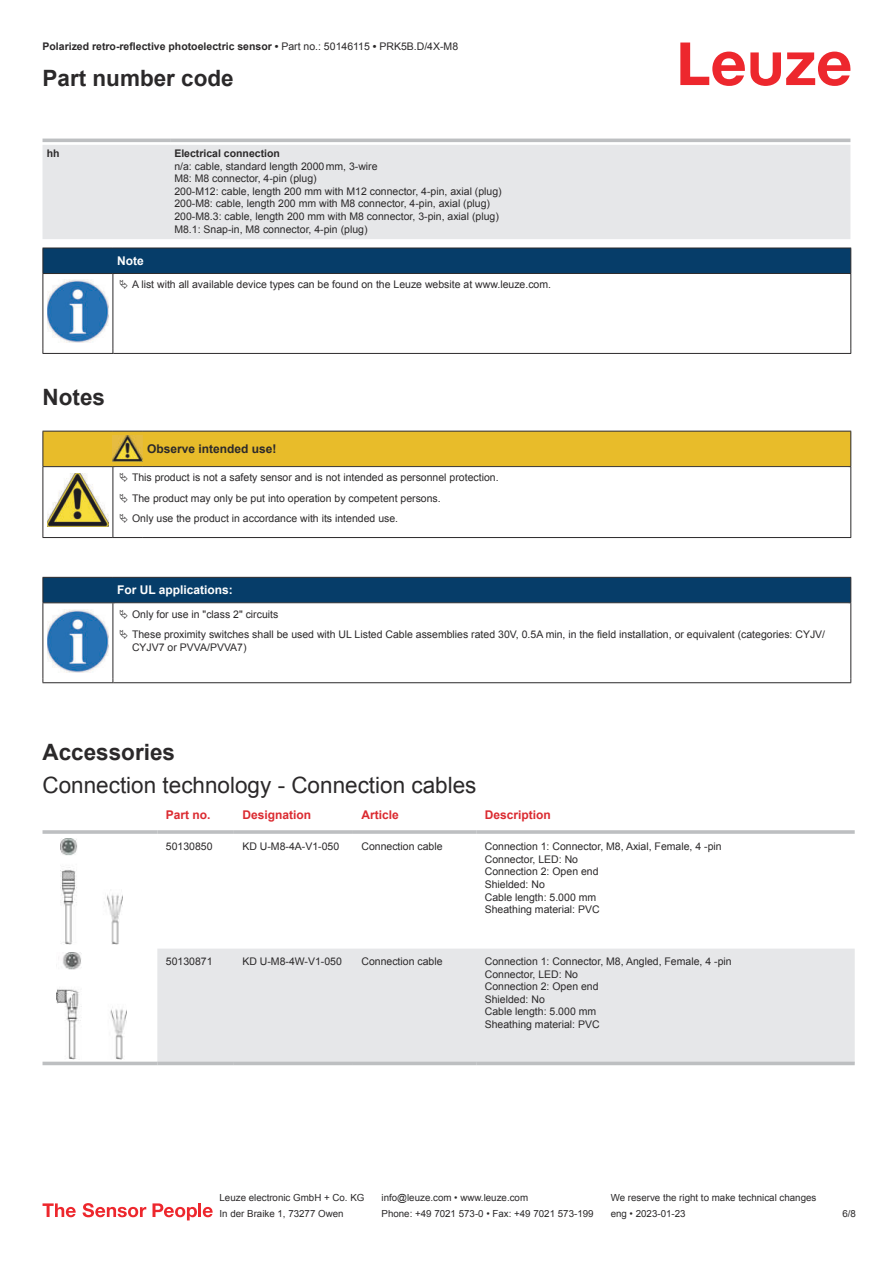
<style>
.page{position:relative;width:893px;height:1263px;background:#fff}
.page>*{position:absolute;margin:0;border:0;box-sizing:border-box;transform-origin:0 0}
.t1{font:22.5px "Arial";color:#2b292a}
.t2{font:700 22.5px "Arial";color:#2b292a}
.t3{font:700 12px "Arial";color:#db2a30}
.t4{font:700 12px "Arial";color:#fff}
.t5{font:700 12px "Arial";color:#2b292a}
.t6{font:10.5px/12.6px "Arial";color:#2b292a}
.t7{font:700 10.5px "Arial";color:#2b292a}
.t8{font:9.75px "Arial";color:#2b292a}
.s1{font-weight:400}
</style>
<div class="page">
<svg style="left:680px;top:43px;width:170px;height:43px"></svg>
<svg style="left:43px;top:138px;width:807px;height:1px"></svg>
<div style="left:43px;top:145px;width:807px;height:94px;background:#e6e7e9"></div>
<hr style="left:43px;top:139px;width:127px;height:3px;background:#bdbfc1">
<hr style="left:170px;top:139px;width:680px;height:3px;background:#bdbfc1">
<svg style="left:43px;top:944px;width:812px;height:122px"></svg>
<div style="left:157px;top:949px;width:698px;height:113px;background:#e6e7e9"></div>
<hr style="left:43px;top:830px;width:114px;height:4px;background:#bdbfc1">
<hr style="left:157px;top:830px;width:77px;height:4px;background:#c9cbcd">
<hr style="left:234px;top:830px;width:119px;height:4px;background:#c4c6c7">
<hr style="left:353px;top:830px;width:123px;height:4px;background:#bdbfc1">
<hr style="left:476px;top:830px;width:379px;height:4px;background:#c9cbcd">
<hr style="left:43px;top:1062px;width:114px;height:3px;background:#bdbfc1">
<hr style="left:157px;top:1062px;width:77px;height:3px;background:#bdbfc1">
<hr style="left:234px;top:1062px;width:119px;height:3px;background:#bdbfc1">
<hr style="left:353px;top:1062px;width:123px;height:3px;background:#bdbfc1">
<hr style="left:476px;top:1062px;width:379px;height:3px;background:#bdbfc1">
<img style="left:60px;top:838px;width:63px;height:106px">
<img style="left:56px;top:953px;width:70px;height:106px">
<svg style="left:43px;top:1203px;width:33px;height:14px"></svg>
<svg style="left:83px;top:1203px;width:63px;height:14px"></svg>
<svg style="left:153px;top:1203px;width:44px;height:17px"></svg>
<hr style="left:198px;top:1203px;width:3px;height:14px;background:#ed272d">
<svg style="left:203px;top:1207px;width:10px;height:10px"></svg>
<svg style="left:44px;top:274px;width:806px;height:79px"></svg>
<hr style="left:43px;top:273px;width:70px;height:1px;background:#2b292a">
<div style="left:43px;top:248px;width:808px;height:25px;background:#063d69"></div>
<hr style="left:113px;top:273px;width:738px;height:1px;background:#2b292a">
<hr style="left:43px;top:274px;width:1px;height:75px;background:#2b292a">
<hr style="left:113px;top:274px;width:1px;height:75px;background:#2b292a">
<hr style="left:850px;top:274px;width:1px;height:75px;background:#2b292a">
<hr style="left:43px;top:353px;width:70px;height:1px;background:#2b292a">
<hr style="left:113px;top:353px;width:738px;height:1px;background:#2b292a">
<img style="left:47px;top:280px;width:61px;height:63px">
<div style="left:115px;top:274px;width:734px;height:21px;background:#fff"></div>
<hr style="left:43px;top:537px;width:70px;height:1px;background:#2b292a">
<hr style="left:113px;top:537px;width:30px;height:1px;background:#2b292a">
<hr style="left:143px;top:537px;width:708px;height:1px;background:#2b292a">
<hr style="left:43px;top:603px;width:1px;height:75px;background:#2b292a">
<hr style="left:113px;top:603px;width:1px;height:75px;background:#2b292a">
<hr style="left:850px;top:603px;width:1px;height:75px;background:#2b292a">
<hr style="left:43px;top:682px;width:70px;height:1px;background:#2b292a">
<hr style="left:113px;top:682px;width:738px;height:1px;background:#2b292a">
<img style="left:47px;top:657px;width:58px;height:15px">
<svg style="left:43px;top:431px;width:808px;height:106px"></svg>
<svg style="left:43px;top:577px;width:808px;height:80px"></svg>
<p class="t7" style="left:43px;top:43px;width:417px">Polarized retro-reflective photoelectric sensor • <span class="s1">Part no.: 50146115</span> • <span class="s1">PRK5B.D/4X-M8</span></p>
<h1 class="t2" style="left:43px;top:70px;width:193px">Part number code</h1>
<p class="t7" style="left:47px;top:149px;width:14px">hh</p>
<p class="t7" style="left:174px;top:149px;width:107px">Electrical connection</p>
<p class="t6" style="left:174px;top:161px;width:329px">n/a: cable, standard length 2000 mm, 3-wire<br>M8: M8 connector, 4-pin (plug)<br>200-M12: cable, length 200 mm with M12 connector, 4-pin, axial (plug)<br>200-M8: cable, length 200 mm with M8 connector, 4-pin, axial (plug)<br>200-M8.3: cable, length 200 mm with M8 connector, 3-pin, axial (plug)<br>M8.1: Snap-in, M8 connector, 4-pin (plug)</p>
<p class="t4" style="left:117px;top:256px;width:28px">Note</p>
<p class="t6" style="left:132px;top:279px;width:421px">A list with all available device types can be found on the Leuze website at www.leuze.com.</p>
<h1 class="t2" style="left:43px;top:388px;width:64px">Notes</h1>
<p class="t5" style="left:147px;top:444px;width:131px">Observe intended use!</p>
<p class="t6" style="left:132px;top:468px;width:368px;line-height:20.2px">This product is not a safety sensor and is not intended as personnel protection.<br>The product may only be put into operation by competent persons.<br>Only use the product in accordance with its intended use.</p>
<p class="t4" style="left:117px;top:585px;width:117px">For UL applications:</p>
<p class="t6" style="left:132px;top:605px;width:695px;line-height:20.2px">Only for use in "class 2" circuits<br>These proximity switches shall be used with UL Listed Cable assemblies rated 30V, 0.5A min, in the field installation, or equivalent (categories: CYJV/</p>
<p class="t6" style="left:132px;top:641px;width:116px">CYJV7 or PVVA/PVVA7)</p>
<h1 class="t2" style="left:43px;top:743px;width:134px">Accessories</h1>
<h1 class="t1" style="left:43px;top:777px;width:435px">Connection technology - Connection cables</h1>
<p class="t3" style="left:166px;top:811px;width:46px">Part no.</p>
<p class="t3" style="left:242px;top:811px;width:70px">Designation</p>
<p class="t3" style="left:361px;top:811px;width:39px">Article</p>
<p class="t3" style="left:485px;top:811px;width:68px">Description</p>
<p class="t6" style="left:166px;top:841px;width:48px">50130850</p>
<p class="t6" style="left:242px;top:841px;width:98px">KD U-M8-4A-V1-050</p>
<p class="t6" style="left:361px;top:841px;width:83px">Connection cable</p>
<p class="t6" style="left:485px;top:841px;width:238px">Connection 1: Connector, M8, Axial, Female, 4 -pin<br>Connector, LED: No<br>Connection 2: Open end<br>Shielded: No<br>Cable length: 5.000 mm<br>Sheathing material: PVC</p>
<p class="t6" style="left:166px;top:956px;width:48px">50130871</p>
<p class="t6" style="left:242px;top:956px;width:101px">KD U-M8-4W-V1-050</p>
<p class="t6" style="left:361px;top:956px;width:83px">Connection cable</p>
<p class="t6" style="left:485px;top:956px;width:248px">Connection 1: Connector, M8, Angled, Female, 4 -pin<br>Connector, LED: No<br>Connection 2: Open end<br>Shielded: No<br>Cable length: 5.000 mm<br>Sheathing material: PVC</p>
<p class="t8" style="left:220px;top:1194px;width:146px">Leuze electronic GmbH + Co. KG</p>
<p class="t8" style="left:381px;top:1194px;width:148px">info@leuze.com • www.leuze.com</p>
<p class="t8" style="left:611px;top:1194px;width:207px">We reserve the right to make technical changes</p>
<p class="t8" style="left:220px;top:1210px;width:126px">In der Braike 1, 73277 Owen</p>
<p class="t8" style="left:381px;top:1210px;width:214px">Phone: +49 7021 573-0 • Fax: +49 7021 573-199</p>
<p class="t8" style="left:611px;top:1210px;width:76px">eng • 2023-01-23</p>
<p class="t8" style="left:842px;top:1210px;width:15px">6 /8</p>
</div>
